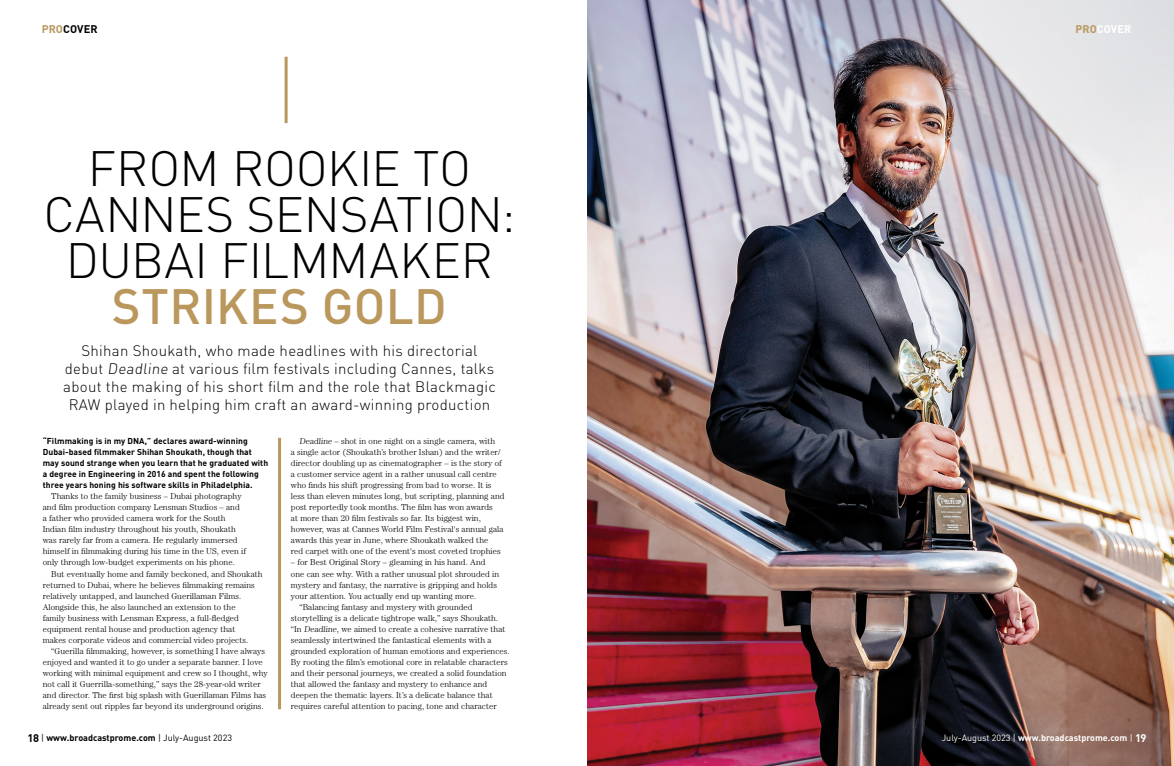
<style>
.page{position:relative;width:1174px;height:766px;background:#fff}
.page>*{position:absolute;margin:0;border:0;box-sizing:border-box;transform-origin:0 0}
.t1{font:300 49px/46px "DIN Pro";letter-spacing:-.005em;color:#000;text-align:center}
.t2{font:300 15px/18px "DIN Pro";letter-spacing:.02em;color:#000;text-align:center}
.t3{font:700 11px "DIN Pro";letter-spacing:.005em;color:#000}
.t4{font:700 11px "DIN Pro";letter-spacing:.005em;color:#fff}
.t5{font:700 9px "DIN Pro";color:#000}
.t6{font:700 9px "DIN Pro";color:#fff}
.t7{font:300 8.5px/11px "Century Std";letter-spacing:.005em;color:#000}
.t8{font:700 8.5px "DIN Pro";letter-spacing:.005em;color:#000}
.s1{color:#ba975c}
.s2{font-weight:500;color:#ba975c}
.s3{font-size:11px}
.s4{font-weight:400}
</style>
<div class="page">
<hr style="left:278px;top:437px;width:3px;height:272px;background:#ba975c">
<hr style="left:284px;top:57px;width:3px;height:66px;background:#ba975c">
<img style="left:587px;top:0;width:587px;height:765px">
<p class="t3" style="left:42px;top:21px;width:57px"><span class="s1">PRO</span>COVER</p>
<p class="t1" style="left:44px;top:143px;width:473px">FROM ROOKIE TO<br>CANNES SENSATION:<br>DUBAI FILMMAKER<br><span class="s2">STRIKES GOLD</span></p>
<p class="t2" style="left:63px;top:341px;width:434px">Shihan Shoukath, who made headlines with his directorial debut Deadline at various film festivals including Cannes, talks about the making of his short film and the role that Blackmagic RAW played in helping him craft an award-winning production</p>
<p class="t8" style="left:43px;top:435px;width:206px">“Filmmaking is in my DNA,” declares award-winning</p>
<p class="t8" style="left:43px;top:446px;width:211px">Dubai-based filmmaker Shihan Shoukath, though that</p>
<p class="t8" style="left:43px;top:457px;width:227px">may sound strange when you learn that he graduated with</p>
<p class="t8" style="left:43px;top:468px;width:217px">a degree in Engineering in 2016 and spent the following</p>
<p class="t8" style="left:43px;top:479px;width:211px">three years honing his software skills in Philadelphia.</p>
<p class="t7" style="left:51px;top:490px;width:192px">Thanks to the family business – Dubai photography</p>
<p class="t7" style="left:43px;top:501px;width:198px">and film production company Lensman Studios – and</p>
<p class="t7" style="left:43px;top:512px;width:184px">a father who provided camera work for the South</p>
<p class="t7" style="left:43px;top:523px;width:195px">Indian film industry throughout his youth, Shoukath</p>
<p class="t7" style="left:43px;top:534px;width:196px">was rarely far from a camera. He regularly immersed</p>
<p class="t7" style="left:43px;top:545px;width:205px">himself in filmmaking during his time in the US, even if</p>
<p class="t7" style="left:43px;top:556px;width:194px">only through low-budget experiments on his phone.</p>
<p class="t7" style="left:51px;top:568px;width:213px">But eventually home and family beckoned, and Shoukath</p>
<p class="t7" style="left:43px;top:579px;width:214px">returned to Dubai, where he believes filmmaking remains</p>
<p class="t7" style="left:43px;top:590px;width:200px">relatively untapped, and launched Guerillaman Films.</p>
<p class="t7" style="left:43px;top:601px;width:194px">Alongside this, he also launched an extension to the</p>
<p class="t7" style="left:43px;top:612px;width:198px">family business with Lensman Express, a full-fledged</p>
<p class="t7" style="left:43px;top:623px;width:194px">equipment rental house and production agency that</p>
<p class="t7" style="left:43px;top:634px;width:207px">makes corporate videos and commercial video projects.</p>
<p class="t7" style="left:51px;top:645px;width:215px">“Guerilla filmmaking, however, is something I have always</p>
<p class="t7" style="left:43px;top:656px;width:221px">enjoyed and wanted it to go under a separate banner. I love</p>
<p class="t7" style="left:43px;top:667px;width:226px">working with minimal equipment and crew so I thought, why</p>
<p class="t7" style="left:43px;top:678px;width:219px">not call it Guerrilla-something,” says the 28-year-old writer</p>
<p class="t7" style="left:43px;top:689px;width:225px">and director. The first big splash with Guerillaman Films has</p>
<p class="t7" style="left:43px;top:700px;width:222px">already sent out ripples far beyond its underground origins.</p>
<p class="t5" style="left:27px;top:731px;width:206px"><span class="s3">18</span> <span class="s4">|</span> www.broadcastprome.com <span class="s4">| July-August 2023</span></p>
<p class="t7" style="left:291px;top:435px;width:215px;text-indent:9px">Deadline – shot in one night on a single camera, with<br>a single actor (Shoukath’s brother Ishan) and the writer/ director doubling up as cinematographer – is the story of a customer service agent in a rather unusual call centre who finds his shift progressing from bad to worse. It is less than eleven minutes long, but scripting, planning and post reportedly took months. The film has won awards<br>at more than 20 film festivals so far. Its biggest win, however, was at Cannes World Film Festival's annual gala awards this year in June, where Shoukath walked the<br>red carpet with one of the event's most coveted trophies</p>
<p class="t7" style="left:291px;top:556px;width:196px">– for Best Original Story – gleaming in his hand. And</p>
<p class="t7" style="left:291px;top:568px;width:210px">one can see why. With a rather unusual plot shrouded in</p>
<p class="t7" style="left:291px;top:579px;width:208px">mystery and fantasy, the narrative is gripping and holds</p>
<p class="t7" style="left:291px;top:590px;width:187px">your attention. You actually end up wanting more.</p>
<p class="t7" style="left:299px;top:601px;width:175px">“Balancing fantasy and mystery with grounded</p>
<p class="t7" style="left:291px;top:612px;width:209px">storytelling is a delicate tightrope walk,” says Shoukath.</p>
<p class="t7" style="left:291px;top:623px;width:216px">“In Deadline, we aimed to create a cohesive narrative that</p>
<p class="t7" style="left:291px;top:634px;width:202px">seamlessly intertwined the fantastical elements with a</p>
<p class="t7" style="left:291px;top:645px;width:220px">grounded exploration of human emotions and experiences.</p>
<p class="t7" style="left:291px;top:656px;width:218px">By rooting the film’s emotional core in relatable characters</p>
<p class="t7" style="left:291px;top:667px;width:217px">and their personal journeys, we created a solid foundation</p>
<p class="t7" style="left:291px;top:678px;width:198px">that allowed the fantasy and mystery to enhance and</p>
<p class="t7" style="left:291px;top:689px;width:203px">deepen the thematic layers. It’s a delicate balance that</p>
<p class="t7" style="left:291px;top:700px;width:207px">requires careful attention to pacing, tone and character</p>
<p class="t4" style="left:1075px;top:21px;width:57px"><span class="s1">PRO</span>COVER</p>
<p class="t6" style="left:941px;top:731px;width:206px"><span class="s4">July-August 2023 |</span> www.broadcastprome.com <span class="s4">|</span> <span class="s3">19</span></p>
</div>
